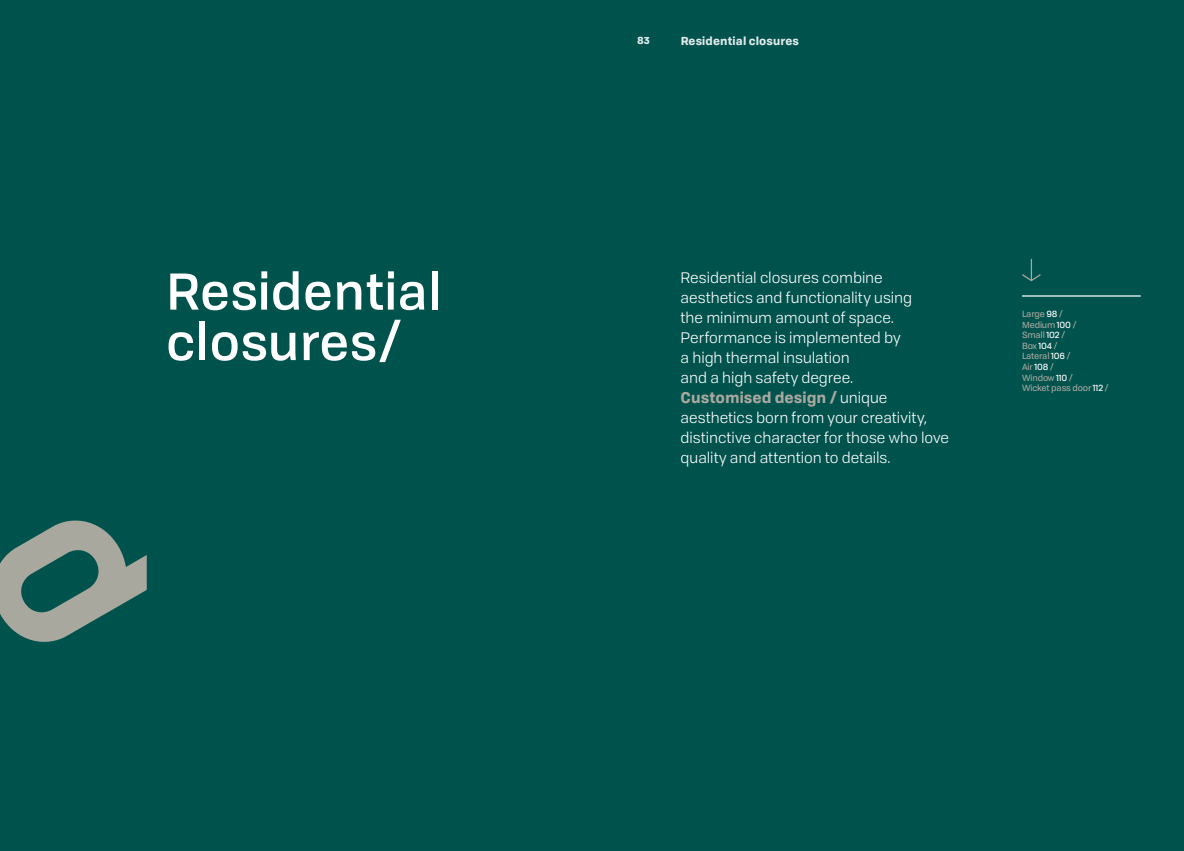
<style>
.page{position:relative;width:1184px;height:851px;background:#fff}
.page>*{position:absolute;margin:0;border:0;box-sizing:border-box;transform-origin:0 0}
.t1{font:500 50.5px/50.5px "Tofino";color:#fff}
.t2{font:15px/20px "Tofino";letter-spacing:-.005em;color:#fff}
.t3{font:700 11.25px "Tofino";letter-spacing:.01em;color:#fff}
.t4{font:700 10px "Tofino";color:#fff}
.t5{font:8.75px/10.5px "Tofino";letter-spacing:-.02em;color:#a9a89e}
.s1{font-weight:700;color:#a9a89e}
.s2{color:#fff}
</style>
<div class="page">
<div style="left:0;top:0;width:1183px;height:850px;background:#00524d"></div>
<svg style="left:0;top:520px;width:147px;height:122px"></svg>
<hr style="left:1022px;top:295px;width:118px;height:1px;background:#fff">
<hr style="left:1030px;top:259px;width:2px;height:21px;background:#a9a89e">
<svg style="left:1022px;top:273px;width:19px;height:9px"></svg>
<p class="t4" style="left:637px;top:32px;width:14px">83</p>
<p class="t3" style="left:680px;top:32px;width:120px">Residential closures</p>
<h1 class="t1" style="left:166px;top:262px;width:277px">Residential closures/</h1>
<p class="t2" style="left:680px;top:266px;width:270px">Residential closures combine aesthetics and functionality using<br>the minimum amount of space.<br>Performance is implemented by<br>a high thermal insulation<br>and a high safety degree.<br><span class="s1">Customised design /</span> unique aesthetics born from your creativity, distinctive character for those who love quality and attention to details.</p>
<p class="t5" style="left:1022px;top:308px;width:88px">Large <span class="s2">98</span> /<br>Medium <span class="s2">100</span> /<br>Small <span class="s2">102</span> /<br>Box <span class="s2">104</span> /<br>Lateral <span class="s2">106</span> /<br>Air <span class="s2">108</span> /<br>Window <span class="s2">110</span> /<br>Wicket pass door <span class="s2">112</span> /</p>
</div>
